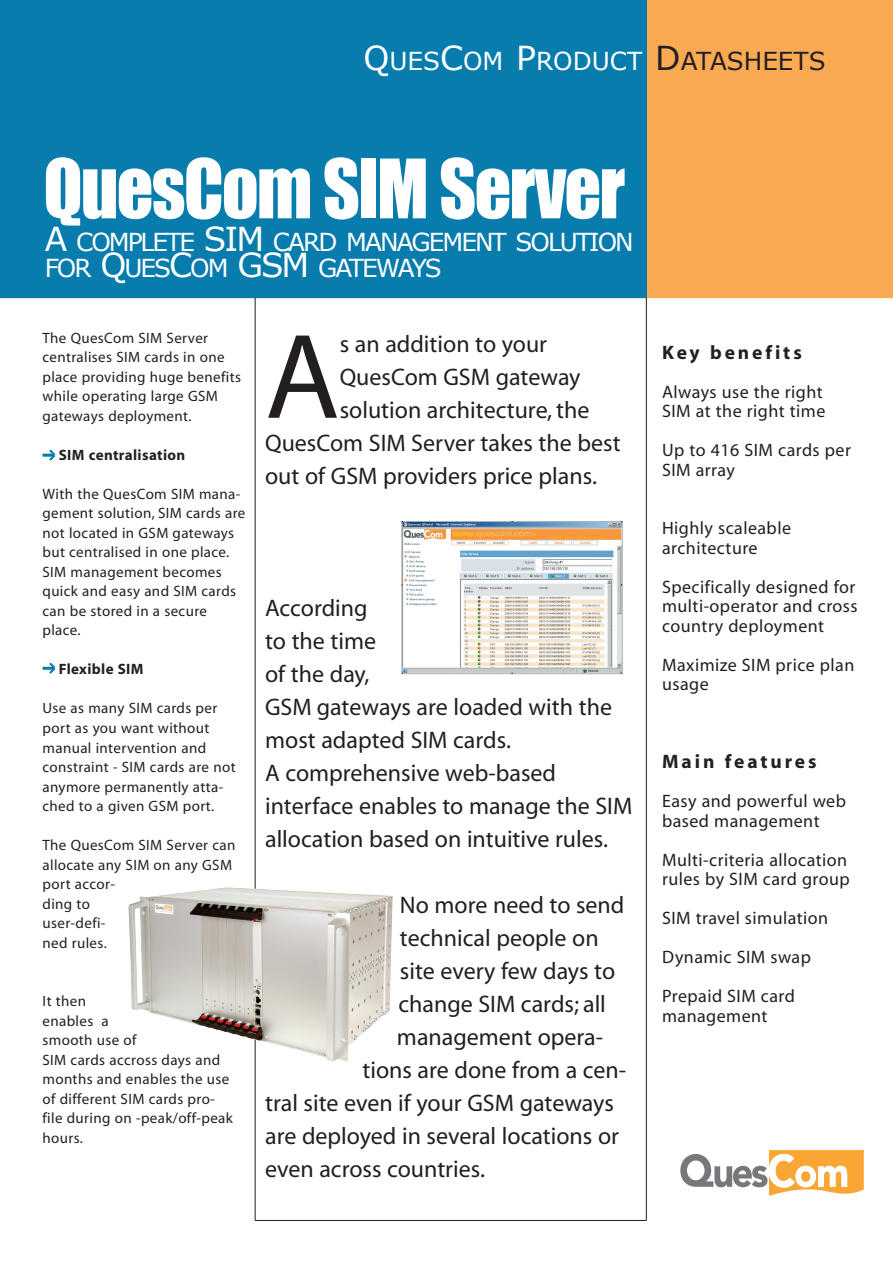
<style>
.page{position:relative;width:893px;height:1263px;background:#fff}
.page>*{position:absolute;margin:0;border:0;box-sizing:border-box;transform-origin:0 0}
.t1{font:121.95px "Myriad";color:#231f20}
.t2{font:75.6px "Impact";letter-spacing:-.025em;color:#fff;scale:.95 1}
.t3{font:24.75px/25.5px "Verdana";letter-spacing:-.08em;color:#fff}
.t4{font:24.75px "Verdana";color:#fff}
.t5{font:24px/33px "Myriad";color:#231f20}
.t6{font:700 19.5px "Myriad";letter-spacing:.15em;color:#231f20}
.t7{font:18px/19.5px "Myriad";letter-spacing:.025em;color:#231f20}
.t8{font:15px/19.5px "Myriad";letter-spacing:.025em;color:#231f20}
.t9{font:700 15px "Myriad";letter-spacing:.025em;color:#231f20}
.s1{font-size:33px}
.s2{font-size:33px;color:#231f20}
.s3{color:#231f20}
</style>
<div class="page">
<div style="left:646px;top:0;width:247px;height:298px;background:#f9aa53"></div>
<div style="left:0;top:0;width:646px;height:298px;background:#087cad"></div>
<div style="left:36px;top:154px;width:598px;height:87px;background:#087cad"></div>
<svg style="left:680px;top:1150px;width:184px;height:46px"></svg>
<div style="left:801px;top:1171px;width:9px;height:11px;background:#faa634;border-radius:50%"></div>
<hr style="left:255px;top:298px;width:1px;height:922px;background:#231f20">
<hr style="left:646px;top:298px;width:1px;height:922px;background:#231f20">
<hr style="left:255px;top:1220px;width:391px;height:1px;background:#231f20">
<svg style="left:43px;top:449px;width:13px;height:12px"></svg>
<svg style="left:43px;top:662px;width:13px;height:12px"></svg>
<img style="left:401px;top:522px;width:222px;height:153px">
<img style="left:128px;top:889px;width:265px;height:173px">
<h3 class="t4" style="left:363px;top:45px;width:461px"><span class="s1">Q</span>UES<span class="s1">C</span>OM <span class="s1">P</span>RODUCT <span class="s2">D</span><span class="s3">ATASHEETS</span></h3>
<h2 class="t2" style="left:43px;top:130px;width:614px">QuesCom SIM Server</h2>
<h3 class="t3" style="left:45px;top:229px;width:591px"><span class="s1">A</span> COMPLETE <span class="s1">SIM</span> CARD MANAGEMENT SOLUTION<br>FOR <span class="s1">Q</span>UES<span class="s1">C</span>OM <span class="s1">GSM</span> GATEWAYS</h3>
<p class="t8" style="left:43px;top:329px;width:200px">The QuesCom SIM Server centralises SIM cards in one place providing huge benefits while operating large GSM gateways deployment.</p>
<p class="t9" style="left:59px;top:447px;width:128px">SIM centralisation</p>
<p class="t8" style="left:43px;top:485px;width:204px">With the QuesCom SIM mana&shy;gement solution, SIM cards are not located in GSM gateways but centralised in one place.<br>SIM management becomes quick and easy and SIM cards can be stored in a secure place.</p>
<p class="t9" style="left:59px;top:662px;width:86px">Flexible SIM</p>
<p class="t8" style="left:43px;top:699px;width:195px">Use as many SIM cards per port as you want without manual intervention and constraint - SIM cards are not anymore permanently atta&shy;ched to a given GSM port.</p>
<p class="t8" style="left:43px;top:836px;width:194px">The QuesCom SIM Server can allocate any SIM on any GSM port accor-<br>ding to<br>user-defi-<br>ned rules.</p>
<p class="t8" style="left:43px;top:992px;width:192px">It then<br>enables a<br>smooth use of<br>SIM cards accross days and months and enables the use of different SIM cards pro&shy;file during on -peak/off-peak hours.</p>
<h1 class="t1" style="left:265px;top:316px;width:76px">A</h1>
<h3 class="t5" style="left:340px;top:328px;width:209px">s an addition to your</h3>
<h3 class="t5" style="left:340px;top:361px;width:242px">QuesCom GSM gateway</h3>
<h3 class="t5" style="left:340px;top:394px;width:251px">solution architecture, the</h3>
<h3 class="t5" style="left:265px;top:427px;width:357px">QuesCom SIM Server takes the best</h3>
<h3 class="t5" style="left:265px;top:460px;width:333px">out of GSM providers price plans.</h3>
<h3 class="t5" style="left:265px;top:592px;width:369px">According<br>to the time<br>of the day,<br>GSM gateways are loaded with the most adapted SIM cards.<br>A comprehensive web-based interface enables to manage the SIM allocation based on intuitive rules.</h3>
<h3 class="t5" style="left:400px;top:889px;width:226px">No more need to send</h3>
<h3 class="t5" style="left:400px;top:922px;width:200px">technical people on</h3>
<h3 class="t5" style="left:400px;top:955px;width:217px">site every few days to</h3>
<h3 class="t5" style="left:398px;top:988px;width:209px">change SIM cards; all</h3>
<h3 class="t5" style="left:397px;top:1021px;width:208px">management opera-</h3>
<h3 class="t5" style="left:362px;top:1054px;width:265px">tions are done from a cen-</h3>
<h3 class="t5" style="left:265px;top:1087px;width:350px">tral site even if your GSM gateways</h3>
<h3 class="t5" style="left:265px;top:1120px;width:355px">are deployed in several locations or</h3>
<h3 class="t5" style="left:265px;top:1153px;width:222px">even across countries.</h3>
<h3 class="t6" style="left:662px;top:342px;width:141px">Key benefits</h3>
<p class="t7" style="left:662px;top:383px;width:165px">Always use the right<br>SIM at the right time</p>
<p class="t7" style="left:662px;top:441px;width:190px">Up to 416 SIM cards per<br>SIM array</p>
<p class="t7" style="left:662px;top:519px;width:130px">Highly scaleable architecture</p>
<p class="t7" style="left:662px;top:578px;width:197px">Specifically designed for multi-operator and cross country deployment</p>
<p class="t7" style="left:662px;top:656px;width:194px">Maximize SIM price plan usage</p>
<h3 class="t6" style="left:662px;top:752px;width:156px">Main features</h3>
<p class="t7" style="left:662px;top:792px;width:185px">Easy and powerful web based management</p>
<p class="t7" style="left:662px;top:851px;width:189px">Multi-criteria allocation rules by SIM card group</p>
<p class="t7" style="left:662px;top:900px;width:168px;line-height:39px">SIM travel simulation<br>Dynamic SIM swap<br>Prepaid SIM card</p>
<p class="t7" style="left:662px;top:1007px;width:107px">management</p>
</div>
